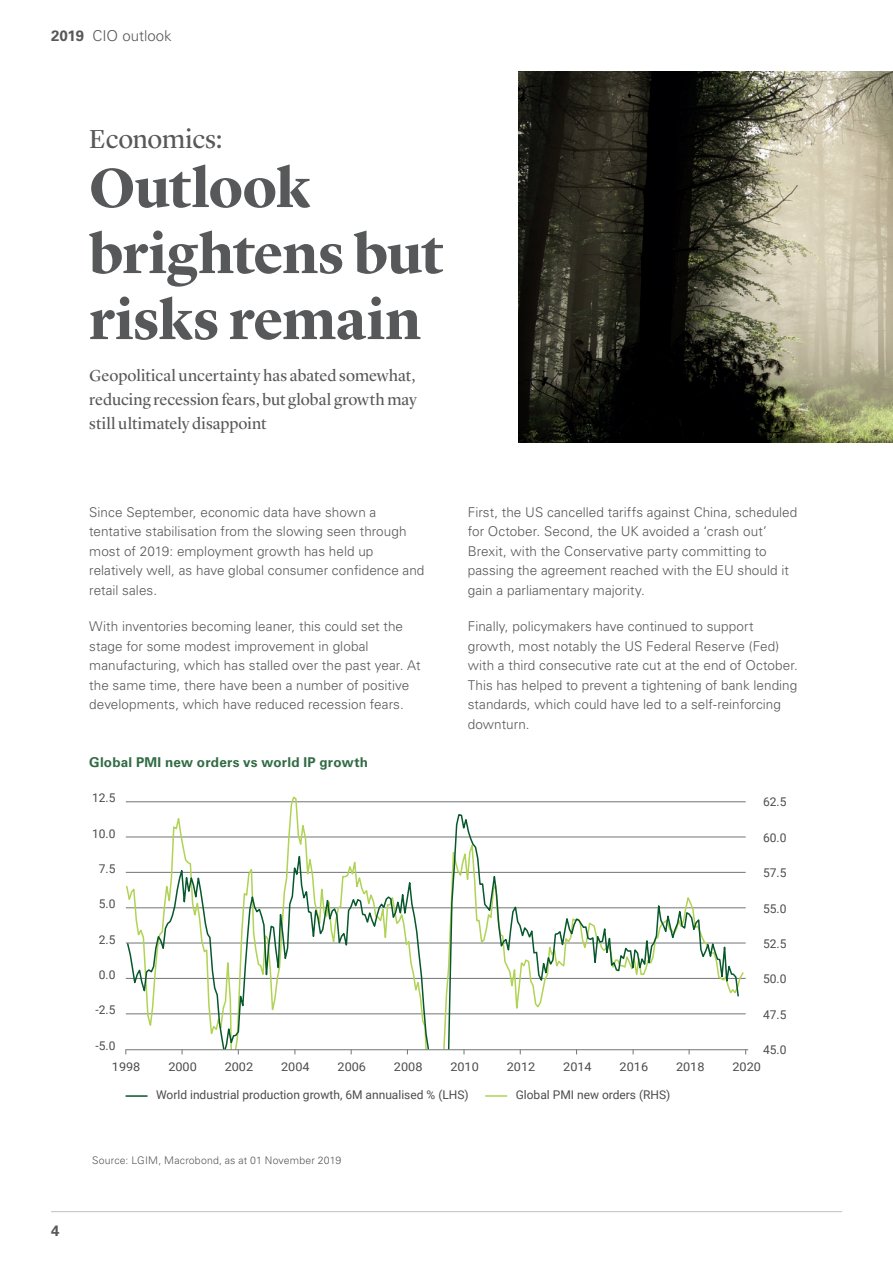
<style>
.page{position:relative;width:893px;height:1263px;background:#fff}
.page>*{position:absolute;margin:0;border:0;box-sizing:border-box;transform-origin:0 0}
.t1{font:700 57px/66px "Lyon Display";letter-spacing:-.005em;color:#57585a}
.t2{font:27px "Lyon Display";letter-spacing:-.005em;color:#57585a}
.t3{font:16.5px/24px "Lyon Display";letter-spacing:.005em;color:#57585a;text-align:justify}
.t4{font:300 15px "Univers LT Std";color:#57585a}
.t5{font:700 15px "Univers LT Std";color:#57585a}
.t6{font:300 13.5px/19.5px "Univers LT Std";letter-spacing:.005em;color:#57585a}
.t7{font:700 13.5px "Univers LT Std";letter-spacing:.015em;color:#316b45}
.t8{font:12px "Roboto";color:#4b4c4d}
.t9{font:12px "Roboto";color:#4b4c4d;scale:1.06 1}
.t10{font:300 10.5px "Univers LT Std";letter-spacing:.015em;color:#57585a}
.s1{font-weight:700}
</style>
<div class="page">
<hr style="left:51px;top:1211px;width:791px;height:1px;background:#c7c8ca">
<hr style="left:126px;top:801px;width:620px;height:1px;background:#7c7f80">
<hr style="left:126px;top:836px;width:620px;height:1px;background:#7c7f80">
<hr style="left:126px;top:872px;width:620px;height:1px;background:#7c7f80">
<hr style="left:126px;top:907px;width:620px;height:1px;background:#7c7f80">
<hr style="left:126px;top:942px;width:620px;height:1px;background:#7c7f80">
<hr style="left:126px;top:978px;width:620px;height:1px;background:#7c7f80">
<hr style="left:126px;top:1013px;width:620px;height:1px;background:#7c7f80">
<svg style="left:234px;top:796px;width:194px;height:14px"></svg>
<svg style="left:125px;top:810px;width:305px;height:244px"></svg>
<svg style="left:442px;top:814px;width:304px;height:240px"></svg>
<hr style="left:126px;top:1049px;width:622px;height:1px;background:#7c7f80">
<hr style="left:486px;top:1095px;width:21px;height:2px;background:#b0d354">
<hr style="left:126px;top:1095px;width:21px;height:2px;background:#07572c">
<img style="left:518px;top:71px;width:375px;height:371px">
<p class="t4" style="left:51px;top:26px;width:122px"><span class="s1">2019</span> CIO outlook</p>
<h2 class="t2" style="left:89px;top:118px;width:135px">Economics:</h2>
<h1 class="t1" style="left:89px;top:150px;width:355px">Outlook brightens but risks remain</h1>
<p class="t3" style="left:89px;top:362px;width:329px">Geopolitical uncertainty has abated somewhat, reducing recession fears, but global growth may still ultimately disappoint</p>
<p class="t6" style="left:89px;top:502px;width:337px">Since September, economic data have shown a tentative stabilisation from the slowing seen through most of 2019: employment growth has held up relatively well, as have global consumer confdence and retail sales.</p>
<p class="t6" style="left:89px;top:617px;width:333px">With inventories becoming leaner, this could set the stage for some modest improvement in global manufacturing, which has stalled over the past year. At the same time, there have been a number of positive developments, which have reduced recession fears.</p>
<h5 class="t7" style="left:89px;top:754px;width:280px">Global PMI new orders vs world IP growth</h5>
<p class="t8" style="left:92px;top:790px;width:25px">12.5</p>
<p class="t8" style="left:92px;top:825px;width:25px">10.0</p>
<p class="t8" style="left:99px;top:860px;width:18px">7.5</p>
<p class="t8" style="left:99px;top:896px;width:18px">5.0</p>
<p class="t8" style="left:99px;top:931px;width:18px">2.5</p>
<p class="t8" style="left:99px;top:966px;width:18px">0.0</p>
<p class="t8" style="left:95px;top:1002px;width:21px">-2.5</p>
<p class="t8" style="left:95px;top:1037px;width:21px">-5.0</p>
<p class="t6" style="left:468px;top:502px;width:331px">First, the US cancelled tariffs against China, scheduled for October. Second, the UK avoided a ‘crash out’ Brexit, with the Conservative party committing to passing the agreement reached with the EU should it gain a parliamentary majority.</p>
<p class="t6" style="left:468px;top:617px;width:332px">Finally, policymakers have continued to support growth, most notably the US Federal Reserve (Fed) with a third consecutive rate cut at the end of October.<br>This has helped to prevent a tightening of bank lending standards, which could have led to a self-reinforcing downturn.</p>
<p class="t8" style="left:763px;top:794px;width:25px">62.5</p>
<p class="t8" style="left:763px;top:829px;width:25px">60.0</p>
<p class="t8" style="left:763px;top:864px;width:25px">57.5</p>
<p class="t8" style="left:763px;top:900px;width:25px">55.0</p>
<p class="t8" style="left:763px;top:935px;width:25px">52.5</p>
<p class="t8" style="left:763px;top:970px;width:25px">50.0</p>
<p class="t8" style="left:763px;top:1006px;width:25px">47.5</p>
<p class="t8" style="left:763px;top:1041px;width:25px">45.0</p>
<p class="t9" style="left:112px;top:1058px;width:28px">1998</p>
<p class="t9" style="left:168px;top:1058px;width:28px">2000</p>
<p class="t9" style="left:225px;top:1058px;width:28px">2002</p>
<p class="t9" style="left:281px;top:1058px;width:28px">2004</p>
<p class="t9" style="left:338px;top:1058px;width:28px">2006</p>
<p class="t9" style="left:394px;top:1058px;width:28px">2008</p>
<p class="t9" style="left:450px;top:1058px;width:28px">2010</p>
<p class="t9" style="left:507px;top:1058px;width:28px">2012</p>
<p class="t9" style="left:563px;top:1058px;width:28px">2014</p>
<p class="t9" style="left:620px;top:1058px;width:28px">2016</p>
<p class="t9" style="left:676px;top:1058px;width:28px">2018</p>
<p class="t9" style="left:732px;top:1058px;width:28px">2020</p>
<p class="t8" style="left:156px;top:1087px;width:314px">World industrial production growth, 6M annualised % (LHS)</p>
<p class="t8" style="left:516px;top:1087px;width:156px">Global PMI new orders (RHS)</p>
<p class="t5" style="left:51px;top:1221px;width:10px">4</p>
<p class="t10" style="left:92px;top:1154px;width:251px">Source: LGIM, Macrobond, as at 01 November 2019</p>
</div>
